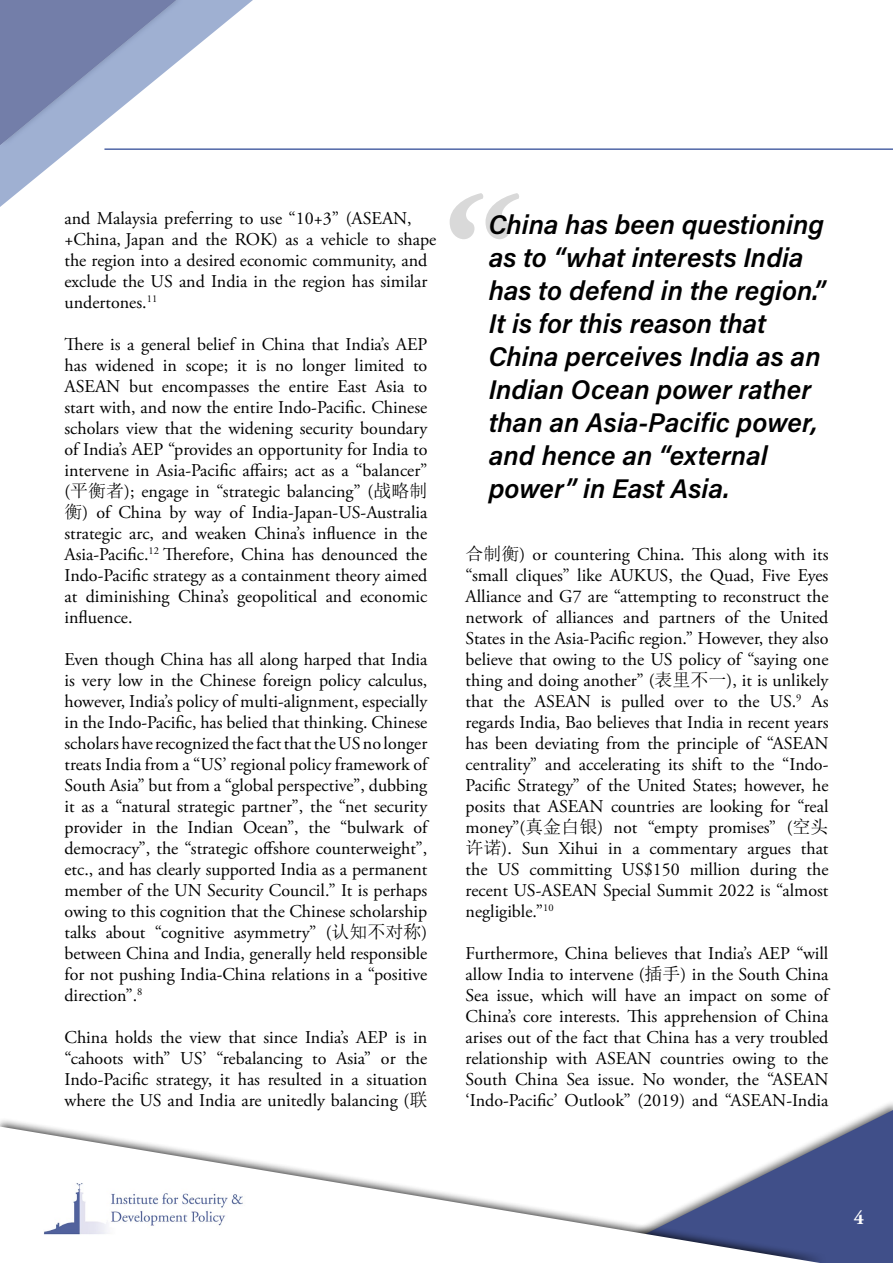
<style>
.page{position:relative;width:893px;height:1263px;background:#fff}
.page>*{position:absolute;margin:0;border:0;box-sizing:border-box;transform-origin:0 0}
.Pull_Quote{font:27px/33px "Acumin Variable Concept";color:#000}
.t1{font:700 19.5px "Adobe Garamond Pro";color:#fff}
.No_Spacing{font:18px/21px "Adobe Garamond Pro";color:#000;text-align:justify}
.s1{font-family:"Sim Sun"}
</style>
<div class="page">
<hr style="left:104px;top:148px;width:789px;height:2px;background:#5066a7">
<svg style="left:828px;top:1110px;width:65px;height:153px;background:#505e92"></svg>
<div style="left:0;top:1117px;width:828px;height:146px;background:#000;opacity:.75"></div>
<svg style="left:0;top:1126px;width:820px;height:137px"></svg>
<svg style="left:0;top:0;width:253px;height:207px"></svg>
<img style="left:44px;top:1177px;width:202px;height:60px">
<svg style="left:450px;top:193px;width:69px;height:46px"></svg>
<p class="No_Spacing" style="left:64px;top:208px;width:373px;text-align:left">and Malaysia preferring to use “10+3” (ASEAN, +China, Japan and the ROK) as a vehicle to shape the region into a desired economic community, and exclude the US and India in the region has similar undertones.<sup>11</sup></p>
<p class="No_Spacing" style="left:64px;top:334px;width:365px">There is a general belief in China that India’s AEP has widened in scope; it is no longer limited to ASEAN but encompasses the entire East Asia to start with, and now the entire Indo-Pacific. Chinese scholars view that the widening security boundary of India’s AEP “provides an opportunity for India to intervene in Asia-Pacific affairs; act as a “balancer” (<span class="s1">平衡者</span>); engage in “strategic balancing” (<span class="s1">战略制衡</span>) of China by way of India-Japan-US-Australia strategic arc, and weaken China’s influence in the Asia-Pacific.<sup>12</sup> Therefore, China has denounced the Indo-Pacific strategy as a containment theory aimed at diminishing China’s geopolitical and economic influence.</p>
<p class="No_Spacing" style="left:64px;top:649px;width:366px">Even though China has all along harped that India is very low in the Chinese foreign policy calculus, however, India’s policy of multi-alignment, especially in the Indo-Pacific, has belied that thinking. Chinese scholars have recognized the fact that the US no longer treats India from a “US’ regional policy framework of South Asia” but from a “global perspective”, dubbing it as a “natural strategic partner”, the “net security provider in the Indian Ocean”, the “bulwark of democracy”, the “strategic offshore counterweight”, etc., and has clearly supported India as a permanent member of the UN Security Council.” It is perhaps owing to this cognition that the Chinese scholarship talks about “cognitive asymmetry” (<span class="s1">认知不对称</span>) between China and India, generally held responsible for not pushing India-China relations in a “positive direction”.<sup>8</sup></p>
<p class="No_Spacing" style="left:64px;top:1027px;width:364px">China holds the view that since India’s AEP is in “cahoots with” US’ “rebalancing to Asia” or the Indo-Pacific strategy, it has resulted in a situation where the US and India are unitedly balancing (<span class="s1">联</span></p>
<p class="Pull_Quote" style="left:489px;top:207px;width:338px">China has been questioning as to “what interests India has to defend in the region.”<br>It is for this reason that<br>China perceives India as an<br>Indian Ocean power rather than an Asia-Pacific power, and hence an “external power” in East Asia.</p>
<p class="No_Spacing" style="left:466px;top:544px;width:364px"><span class="s1">合制衡</span>) or countering China. This along with its “small cliques” like AUKUS, the Quad, Five Eyes Alliance and G7 are “attempting to reconstruct the network of alliances and partners of the United States in the Asia-Pacific region.” However, they also believe that owing to the US policy of “saying one thing and doing another” (<span class="s1">表里不一</span>), it is unlikely that the ASEAN is pulled over to the US.<sup>9</sup> As regards India, Bao believes that India in recent years has been deviating from the principle of “ASEAN centrality” and accelerating its shift to the “Indo-Pacific Strategy” of the United States; however, he posits that ASEAN countries are looking for “real money”(<span class="s1">真金白银</span>) not “empty promises” (<span class="s1">空头许诺</span>). Sun Xihui in a commentary argues that the US committing US$150 million during the recent US-ASEAN Special Summit 2022 is “almost negligible.”<sup>10</sup></p>
<p class="No_Spacing" style="left:466px;top:943px;width:366px">Furthermore, China believes that India’s AEP “will allow India to intervene (<span class="s1">插手</span>) in the South China Sea issue, which will have an impact on some of China’s core interests. This apprehension of China arises out of the fact that China has a very troubled relationship with ASEAN countries owing to the South China Sea issue. No wonder, the “ASEAN ‘Indo-Pacific’ Outlook” (2019) and “ASEAN-India</p>
<p class="t1" style="left:854px;top:1206px;width:12px">4</p>
</div>
